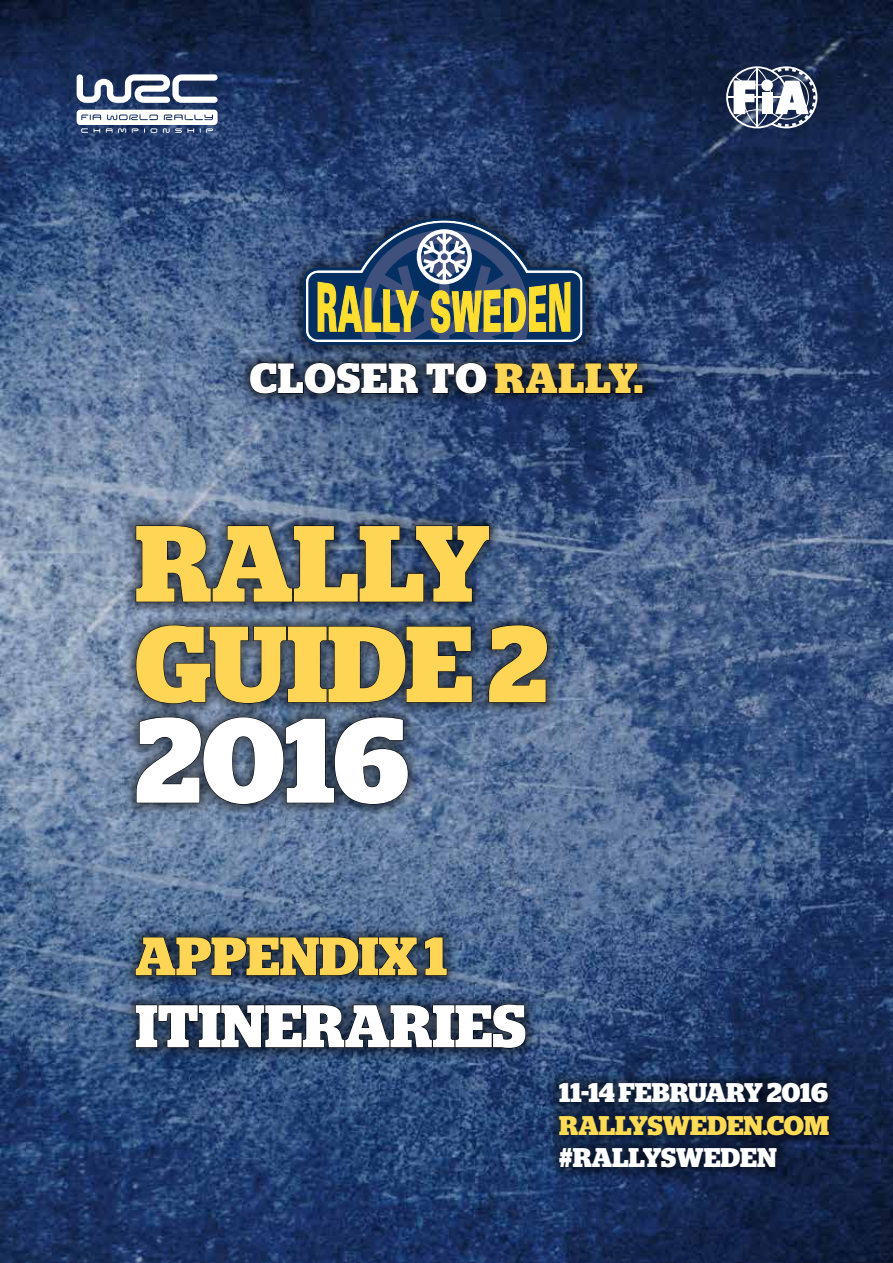
<style>
.page{position:relative;width:893px;height:1263px;background:#fff}
.page>*{position:absolute;margin:0;border:0;box-sizing:border-box;transform-origin:0 0}
.t1{font:700 120px "Stag Square";color:#fff}
.t2{font:700 108px/100.5px "Stag Square";color:#ffd556}
.t3{font:700 60px "Stag";color:#fff}
.t4{font:700 54px "Stag";color:#ffd556}
.t5{font:700 42.15px "Stag Square";letter-spacing:.025em;color:#fff}
.t6{font:700 27px "Stag";color:#fff}
.t7{font:700 27px "Stag";color:#ffdb55}
.s1{color:#ffd556}
</style>
<div class="page">
<img style="left:0;top:0;width:893px;height:1263px">
<div style="left:290px;top:204px;width:309px;height:154px;background:#000;opacity:.5"></div>
<svg style="left:303px;top:218px;width:282px;height:127px;background:#5b6c6d"></svg>
<div style="left:237px;top:350px;width:419px;height:57px;background:#000;opacity:.5"></div>
<svg style="left:249px;top:362px;width:170px;height:32px;background:#1d293c"></svg>
<svg style="left:426px;top:362px;width:61px;height:32px;background:#1b273b"></svg>
<svg style="left:494px;top:363px;width:144px;height:31px;background:#182236"></svg>
<div style="left:635px;top:385px;width:8px;height:8px;border:1px solid #000"></div>
<div style="left:122px;top:513px;width:438px;height:548px;background:#000;opacity:.5"></div>
<svg style="left:135px;top:525px;width:355px;height:77px;background:#324055"></svg>
<svg style="left:136px;top:625px;width:337px;height:79px;background:#374254"></svg>
<svg style="left:488px;top:625px;width:60px;height:78px;background:#2f3b4e"></svg>
<svg style="left:136px;top:717px;width:273px;height:88px;background:#384556"></svg>
<svg style="left:135px;top:937px;width:282px;height:39px;background:#223042"></svg>
<svg style="left:424px;top:937px;width:23px;height:39px"></svg>
<svg style="left:135px;top:1004px;width:391px;height:44px;background:#1c2a3e"></svg>
<svg style="left:77px;top:74px;width:141px;height:58px"></svg>
<svg style="left:726px;top:66px;width:91px;height:62px"></svg>
<div style="left:546px;top:1069px;width:296px;height:112px;background:#000;opacity:.5"></div>
<h3 class="t5" style="left:250px;top:354px;width:395px">CLOSER TO <span class="s1">RALLY.</span></h3>
<h2 class="t2" style="left:135px;top:514px;width:414px">RALLY<br>GUIDE 2</h2>
<h1 class="t1" style="left:135px;top:690px;width:275px">2016</h1>
<h3 class="t4" style="left:135px;top:925px;width:313px">APPENDIX 1</h3>
<h3 class="t3" style="left:135px;top:991px;width:392px">ITINERARIES</h3>
<p class="t6" style="left:559px;top:1077px;width:270px">11-14 FEBRUARY 2016</p>
<p class="t7" style="left:559px;top:1109px;width:271px">RALLYSWEDEN.COM</p>
<p class="t6" style="left:559px;top:1142px;width:219px">#RALLYSWEDEN</p>
</div>
